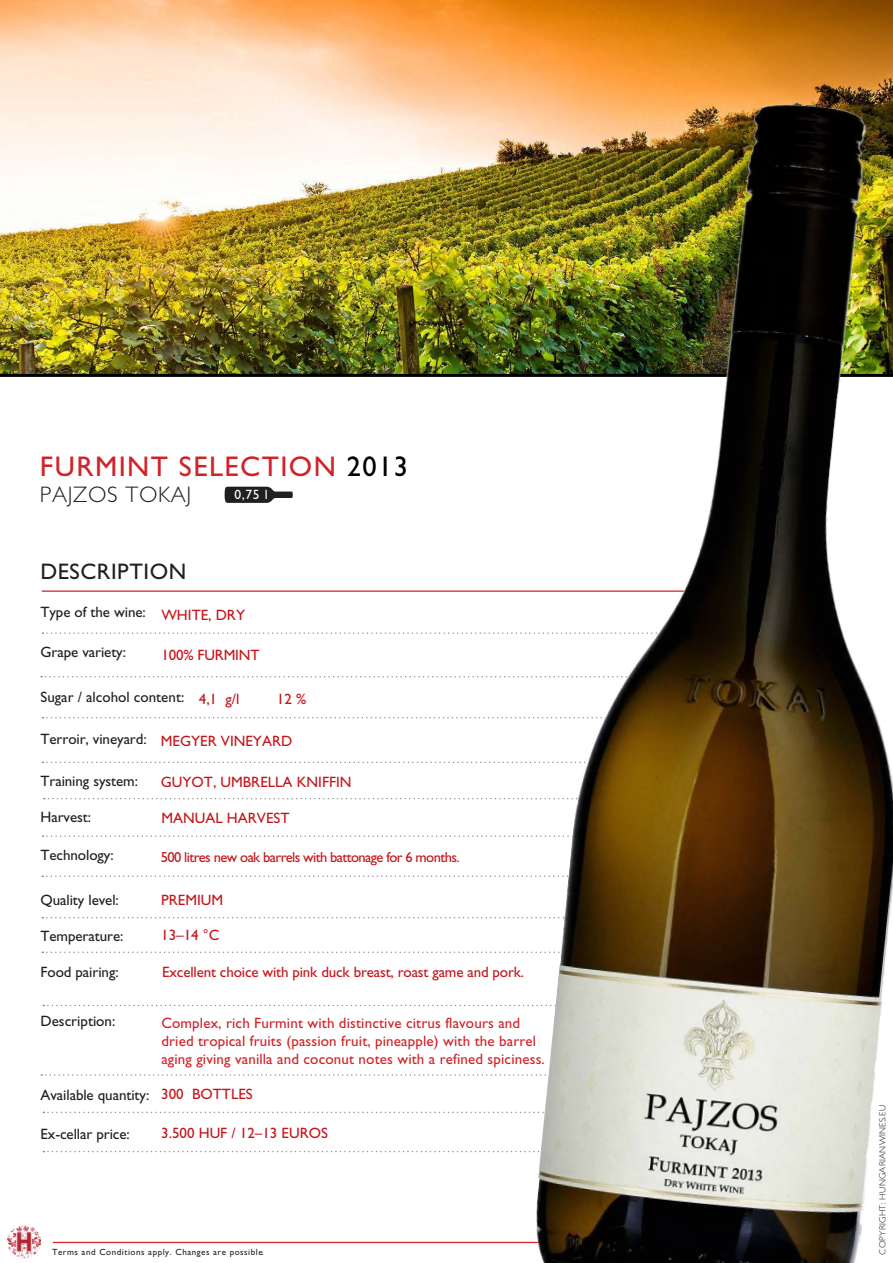
<style>
.page{position:relative;width:893px;height:1263px;background:#fff}
.page>*{position:absolute;margin:0;border:0;box-sizing:border-box;transform-origin:0 0}
.t1{font:500 28.5px "Gill CE";letter-spacing:.05em;color:#d12229}
.t2{font:300 22.5px "Gill CE";letter-spacing:.03em;color:#221f1f}
.t3{font:500 22.5px "Gill CE";letter-spacing:.025em;color:#221f1f}
.t4{font:500 15px "Gill CE";letter-spacing:-.005em;color:#221f1f}
.t5{font:500 15px "Gill CE";color:#c4151b}
.t6{font:500 15px/18px "Gill CE";letter-spacing:.01em;color:#d12229}
.t7{font:500 14.55px "Gill CE";letter-spacing:-.04em;color:#c4151b}
.t8{font:500 13.5px "Gill CE";color:#fff}
.t9{font:500 9px "Gill CE";letter-spacing:.06em;color:#221f1f}
.t10{font:300 9px "Gill CE";letter-spacing:.025em;color:#221f1f}
.s1{color:#000}
</style>
<div class="page">
<img style="left:0;top:0;width:893px;height:374px">
<hr style="left:0;top:374px;width:893px;height:3px;background:#000">
<svg style="left:42px;top:632px;width:484px;height:2px"></svg>
<svg style="left:42px;top:717px;width:487px;height:1px"></svg>
<svg style="left:44px;top:798px;width:484px;height:1px"></svg>
<svg style="left:42px;top:875px;width:486px;height:2px"></svg>
<svg style="left:42px;top:951px;width:486px;height:2px"></svg>
<svg style="left:43px;top:1005px;width:486px;height:1px"></svg>
<svg style="left:42px;top:917px;width:486px;height:1px"></svg>
<hr style="left:42px;top:590px;width:702px;height:2px;background:#d12229">
<svg style="left:41px;top:676px;width:487px;height:1px"></svg>
<svg style="left:42px;top:761px;width:485px;height:2px"></svg>
<svg style="left:43px;top:1111px;width:486px;height:2px"></svg>
<svg style="left:43px;top:1151px;width:486px;height:1px"></svg>
<svg style="left:43px;top:835px;width:485px;height:2px"></svg>
<svg style="left:41px;top:1074px;width:487px;height:2px"></svg>
<hr style="left:53px;top:1242px;width:554px;height:1px;background:#d12229">
<svg style="left:225px;top:487px;width:68px;height:16px"></svg>
<img style="left:8px;top:1225px;width:33px;height:34px">
<img style="left:529px;top:89px;width:364px;height:1174px">
<h1 class="t1" style="left:40px;top:456px;width:370px">FURMINT SELECTION <span class="s1">2013</span></h1>
<h2 class="t2" style="left:40px;top:486px;width:153px">PAJZOS TOKAJ</h2>
<p class="t8" style="left:234px;top:489px;width:35px">0,75 l</p>
<h2 class="t3" style="left:40px;top:562px;width:147px">DESCRIPTION</h2>
<p class="t4" style="left:41px;top:606px;width:107px">Type of the wine:</p>
<p class="t4" style="left:41px;top:646px;width:87px">Grape variety:</p>
<p class="t4" style="left:41px;top:691px;width:145px">Sugar / alcohol content:</p>
<p class="t4" style="left:41px;top:733px;width:108px">Terroir, vineyard:</p>
<p class="t4" style="left:41px;top:775px;width:99px">Training system:</p>
<p class="t4" style="left:41px;top:811px;width:52px">Harvest:</p>
<p class="t4" style="left:41px;top:849px;width:75px">Technology:</p>
<p class="t4" style="left:41px;top:894px;width:80px">Quality level:</p>
<p class="t4" style="left:41px;top:930px;width:84px">Temperature:</p>
<p class="t4" style="left:41px;top:966px;width:80px">Food pairing:</p>
<p class="t4" style="left:41px;top:1015px;width:76px">Description:</p>
<p class="t5" style="left:161px;top:609px;width:85px">WHITE, DRY</p>
<p class="t5" style="left:161px;top:649px;width:100px">100% FURMINT</p>
<p class="t5" style="left:199px;top:693px;width:42px">4,1 g/l</p>
<p class="t5" style="left:277px;top:693px;width:31px">12 %</p>
<p class="t5" style="left:161px;top:735px;width:133px">MEGYER VINEYARD</p>
<p class="t5" style="left:161px;top:776px;width:192px">GUYOT, UMBRELLA KNIFFIN</p>
<p class="t5" style="left:161px;top:812px;width:130px">MANUAL HARVEST</p>
<p class="t7" style="left:161px;top:851px;width:300px">500 litres new oak barrels with battonage for 6 months.</p>
<p class="t5" style="left:161px;top:894px;width:64px">PREMIUM</p>
<p class="t5" style="left:161px;top:929px;width:60px">13–14 °C</p>
<p class="t5" style="left:162px;top:965px;width:363px">Excellent choice with pink duck breast, roast game and pork.</p>
<p class="t6" style="left:161px;top:1015px;width:385px">Complex, rich Furmint with distinctive citrus flavours and dried tropical fruits (passion fruit, pineapple) with the barrel aging giving vanilla and coconut notes with a refined spiciness.</p>
<p class="t4" style="left:41px;top:1089px;width:110px">Available quantity:</p>
<p class="t4" style="left:41px;top:1128px;width:91px">Ex-cellar price:</p>
<p class="t5" style="left:161px;top:1088px;width:93px">300 BOTTLES</p>
<p class="t5" style="left:161px;top:1126px;width:168px">3.500 HUF / 12–13 EUROS</p>
<p class="t9" style="left:52px;top:1248px;width:213px">Terms and Conditions apply. Changes are possible.</p>
<p class="t10" style="left:879px;top:1254px;width:151px;rotate:-90deg">COPYRIGHT: HUNGARIANWINES.EU</p>
</div>
